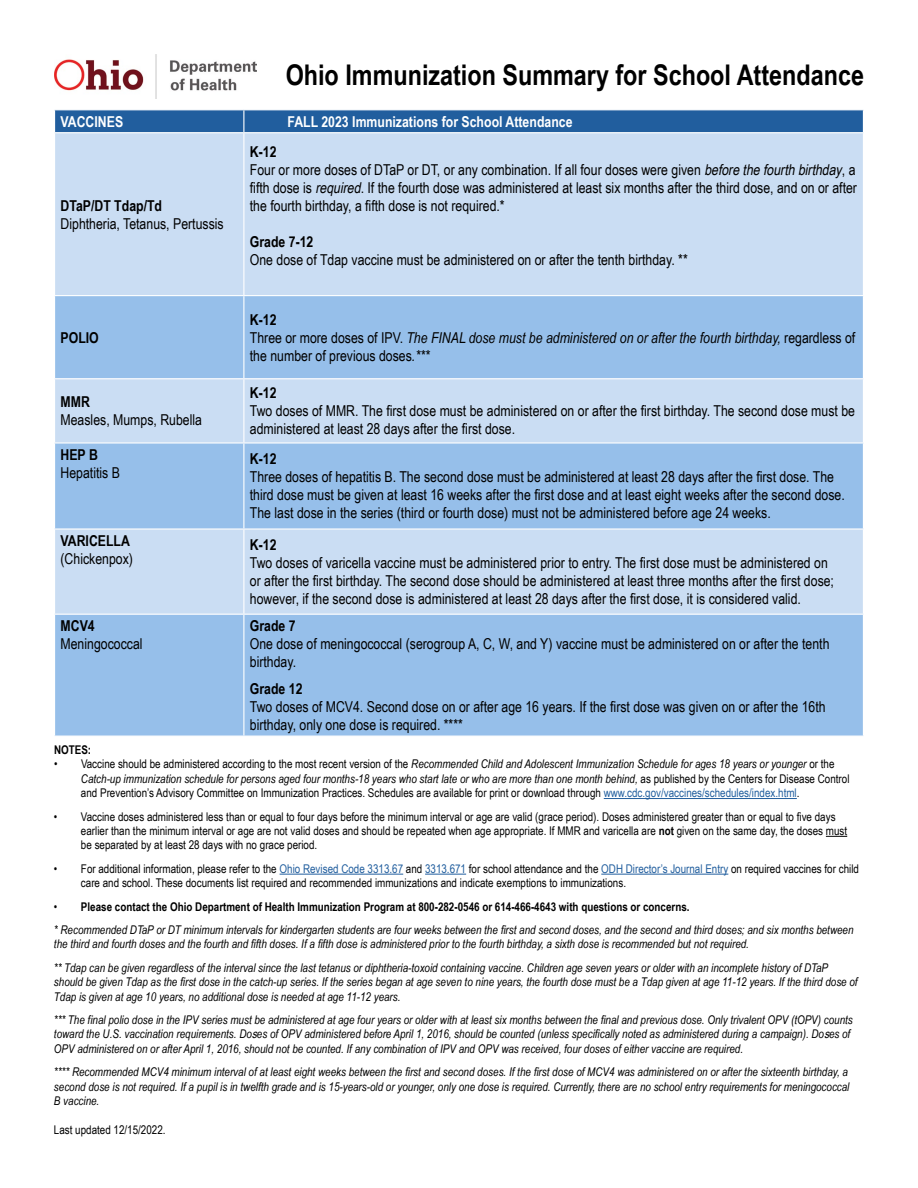
<style>
.page{position:relative;width:918px;height:1188px;background:#fff}
.page>*{position:absolute;margin:0;border:0;box-sizing:border-box;transform-origin:0 0}
.t1{font:700 28.5px "Arial Narrow";color:#000}
.t2{font:15px/18px "Arial Narrow";color:#000}
.t3{font:italic 15px/18px "Arial Narrow";color:#000}
.t4{font:700 15px "Arial Narrow";color:#000}
.t5{font:700 15px "Arial Narrow";color:#fff}
.t6{font:italic 12px/14.4px "Arial Narrow";color:#000}
.t7{font:12px/14.4px "Arial Narrow";color:#000}
.t8{font:700 12px "Arial Narrow";color:#000}
.s1{font-weight:700}
.s2{font-style:italic}
.s3{font-weight:700;font-style:normal}
.s4{font-style:normal}
.s5{color:#215e9e}
.s6{font-style:inherit}
</style>
<div class="page">
<hr style="left:604px;top:798px;width:193px;height:1px;background:#215e9e">
<svg style="left:826px;top:836px;width:21px;height:1px"></svg>
<hr style="left:280px;top:874px;width:123px;height:1px;background:#215e9e">
<hr style="left:425px;top:874px;width:41px;height:1px;background:#215e9e">
<hr style="left:601px;top:874px;width:127px;height:1px;background:#215e9e">
<div style="left:55px;top:133px;width:808px;height:162px;background:#caddf3"></div>
<svg style="left:55px;top:296px;width:808px;height:440px;background:#a7c9ed"></svg>
<div style="left:54px;top:110px;width:810px;height:22px;background:#215e9e"></div>
<hr style="left:243px;top:133px;width:1px;height:162px;background:#fff">
<hr style="left:243px;top:296px;width:1px;height:82px;background:#fff">
<hr style="left:54px;top:378px;width:190px;height:1px;background:#fff">
<hr style="left:244px;top:378px;width:620px;height:1px;background:#fff">
<hr style="left:243px;top:379px;width:1px;height:63px;background:#fff">
<hr style="left:54px;top:442px;width:190px;height:2px;background:#fff">
<hr style="left:244px;top:442px;width:620px;height:2px;background:#fff">
<hr style="left:243px;top:444px;width:1px;height:84px;background:#fff">
<hr style="left:54px;top:528px;width:190px;height:2px;background:#fff">
<hr style="left:244px;top:528px;width:620px;height:2px;background:#fff">
<hr style="left:243px;top:530px;width:1px;height:84px;background:#fff">
<hr style="left:54px;top:614px;width:190px;height:1px;background:#fff">
<hr style="left:244px;top:614px;width:620px;height:1px;background:#fff">
<hr style="left:243px;top:615px;width:1px;height:121px;background:#fff">
<img style="left:54px;top:54px;width:202px;height:45px">
<h1 class="t1" style="left:286px;top:54px;width:580px">Ohio Immunization Summary for School Attendance</h1>
<p class="t5" style="left:61px;top:110px;width:64px">VACCINES</p>
<p class="t5" style="left:288px;top:110px;width:287px">FALL 2023 Immunizations for School Attendance</p>
<p class="t4" style="left:61px;top:194px;width:103px">DTaP/DT Tdap/Td</p>
<p class="t2" style="left:61px;top:214px;width:165px">Diphtheria, Tetanus, Pertussis</p>
<p class="t4" style="left:61px;top:326px;width:40px">POLIO</p>
<p class="t4" style="left:61px;top:391px;width:31px">MMR</p>
<p class="t2" style="left:61px;top:411px;width:143px">Measles, Mumps, Rubella</p>
<p class="t4" style="left:61px;top:443px;width:39px">HEP B</p>
<p class="t2" style="left:61px;top:463px;width:61px">Hepatitis B</p>
<p class="t4" style="left:61px;top:529px;width:71px">VARICELLA</p>
<p class="t2" style="left:61px;top:549px;width:74px">(Chickenpox)</p>
<p class="t4" style="left:61px;top:614px;width:36px">MCV4</p>
<p class="t2" style="left:61px;top:634px;width:84px">Meningococcal</p>
<p class="t2" style="left:250px;top:142px;width:609px"><span class="s1">K-12<br></span>Four or more doses of DTaP or DT, or any combination. If all four doses were given <span class="s2">beforethefourthbirthday</span>, a fifth dose is <span class="s2">required</span>. If the fourth dose was administered at least six months after the third dose, and on or after the fourth birthday, a fifth dose is not required.*</p>
<p class="t4" style="left:250px;top:230px;width:65px">Grade 7-12</p>
<p class="t2" style="left:250px;top:250px;width:439px">One dose of Tdap vaccine must be administered on or after the tenth birthday. **</p>
<p class="t3" style="left:250px;top:310px;width:607px"><span class="s3">K-12<br></span><span class="s4">Three or more doses of IPV.</span> The FINAL dose must be administered on or after the fourth birthday, <span class="s4">regardless of the number of previous doses</span>.***</p>
<p class="t4" style="left:250px;top:382px;width:28px">K-12</p>
<p class="t2" style="left:250px;top:402px;width:607px">Two doses of MMR. The first dose must be administered on or after the first birthday. The second dose must be administered at least 28 days after the first dose.</p>
<p class="t4" style="left:250px;top:448px;width:28px">K-12</p>
<p class="t2" style="left:250px;top:468px;width:596px">Three doses of hepatitis B. The second dose must be administered at least 28 days after the first dose. The third dose must be given at least 16 weeks after the first dose and at least eight weeks after the second dose.<br>The last dose in the series (third or fourth dose) must not be administered before age 24 weeks.</p>
<p class="t4" style="left:250px;top:533px;width:28px">K-12</p>
<p class="t2" style="left:250px;top:553px;width:586px">Two doses of varicella vaccine must be administered prior to entry. The first dose must be administered on or after the first birthday. The second dose should be administered at least three months after the first dose; however, if the second dose is administered at least 28 days after the first dose, it is considered valid.</p>
<p class="t4" style="left:250px;top:614px;width:47px">Grade 7</p>
<p class="t2" style="left:250px;top:634px;width:581px">One dose of meningococcal (serogroup A, C, W, and Y) vaccine must be administered on or after the tenth birthday.</p>
<p class="t4" style="left:250px;top:677px;width:54px">Grade 12</p>
<p class="t2" style="left:250px;top:697px;width:577px">Two doses of MCV4. Second dose on or after age 16 years. If the first dose was given on or after the 16th birthday, only one dose is required. ****</p>
<p class="t8" style="left:54px;top:741px;width:39px">NOTES:</p>
<p class="t7" style="left:81px;top:757px;width:770px;text-indent:-27px"><span class="s2">•</span> Vaccine should be administered according to the most recent version of the <span class="s2">Recommended Child and Adolescent Immunization Schedule for ages 18 years or younger</span> or the<br><span class="s2">Catch-up immunization schedule for persons aged four months-18 years who start late or who are more than one month behind,</span> as published by the Centers for Disease Control and Prevention’s Advisory Committee on Immunization Practices. Schedules are available for print or download through <span class="s5">www.cdc.gov/vaccines/schedules/index.html</span>.</p>
<p class="t7" style="left:81px;top:809px;width:768px;text-indent:-27px">• Vaccine doses administered less than or equal to four days before the minimum interval or age are valid (grace period). Doses administered greater than or equal to five days earlier than the minimum interval or age are not valid doses and should be repeated when age appropriate. If MMR and varicella are <span class="s1">not</span> given on the same day, the doses must be separated by at least 28 days with no grace period.</p>
<p class="t7" style="left:81px;top:861px;width:780px;text-indent:-27px">• For additional information, please refer to the <span class="s5">Ohio Revised Code 3313.67</span> and <span class="s5">3313.671</span> for school attendance and the <span class="s5">ODH Director’s Journal Entry</span> on required vaccines for child care and school. These documents list required and recommended immunizations and indicate exemptions to immunizations.</p>
<p class="t6" style="left:54px;top:895px;width:801px;line-height:23.4px"><span class="s4">•</span> <span class="s3">Please contact the Ohio Department of Health Immunization Program at 800-282-0546 or 614-466-4643 with questions or concerns.<br></span>* Recommended DTaP or DT minimum intervals for kindergarten students are four weeks between the first and second doses, and the second and third doses; and six months between</p>
<p class="t6" style="left:54px;top:932px;width:776px;line-height:23.4px">the third and fourth doses and the fourth and fifth doses. If a fifth dose is administered prior to the fourth birthday, a sixth dose is recommended but not required.<br>** Tdap can be given regardless of the interval since the last tetanus or diphtheria-toxoid containing vaccine. Children age seven years or older with an incomplete history of DTaP</p>
<p class="t6" style="left:54px;top:975px;width:805px">should be given Tdap as the first dose in the catch-up series. If the series began at age seven to nine years, the fourth dose must be a Tdap given at age 11-12 years. If the third dose of<br>Tdap is given at age 10 years, no additional dose is needed at age 11-12 years.</p>
<p class="t6" style="left:54px;top:1012px;width:800px">*** The final polio dose in the IPV series must be administered at age four years or older with at least six months between the final and previous dose. Only trivalent OPV (tOPV) counts toward the U.S. vaccination requirements. Do<span class="s6">s</span>es of OPV administered before April 1, 2016, should be counted (unless specifically noted as administered during a campaign). Do<span class="s6">s</span>es of<br>OPV administered on or after April 1, 2016, should not be counted. If any combination of IPV and OPV was received, four doses of either vaccine are required.</p>
<p class="t6" style="left:54px;top:1065px;width:797px">**** Recommended MCV4 minimum interval of at least eight weeks between the first and second doses. If the first dose of MCV4 was administered on or after the sixteenth birthday, a second dose is not required. If a pupil is in twelfth grade and is 15-years-old or younger, only one dose is required. Currently, there are no school entry requirements for meningococcal<br>B vaccine.</p>
<p class="t7" style="left:54px;top:1122px;width:113px">Last updated 12/15/2022.</p>
</div>
